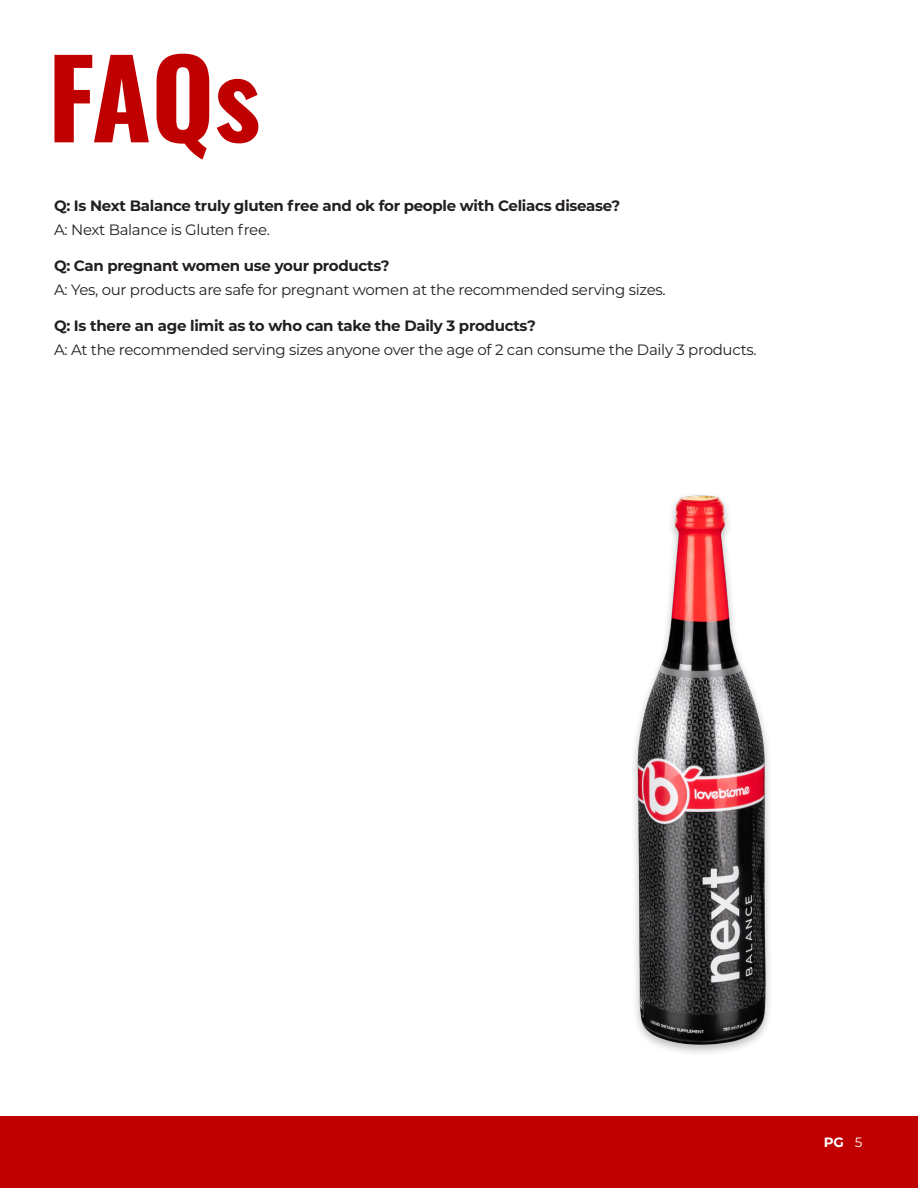
<style>
.page{position:relative;width:918px;height:1188px;background:#fff}
.page>*{position:absolute;margin:0;border:0;box-sizing:border-box;transform-origin:0 0}
.t1{font:700 108px "Oswald";color:#c00000}
.t2{font:15px "Montserrat";letter-spacing:-.02em;color:#231f20}
.t3{font:700 15px "Montserrat";letter-spacing:-.02em;color:#231f20}
.t4{font:700 13.5px "Montserrat";color:#fff}
.s1{font-weight:400}
</style>
<div class="page">
<div style="left:0;top:1117px;width:918px;height:71px;background:#c00000"></div>
<img style="left:634px;top:495px;width:136px;height:558px">
<p class="t1" style="left:48px;top:2px;width:214px">FAQs</p>
<p class="t3" style="left:54px;top:195px;width:568px">Q: Is Next Balance truly gluten free and ok for people with Celiacs disease?</p>
<p class="t2" style="left:54px;top:219px;width:217px">A: Next Balance is Gluten free.</p>
<p class="t3" style="left:54px;top:255px;width:337px">Q: Can pregnant women use your products?</p>
<p class="t2" style="left:54px;top:279px;width:613px">A: Yes, our products are safe for pregnant women at the recommended serving sizes.</p>
<p class="t3" style="left:54px;top:315px;width:483px">Q: Is there an age limit as to who can take the Daily 3 products?</p>
<p class="t2" style="left:54px;top:339px;width:704px">A: At the recommended serving sizes anyone over the age of 2 can consume the Daily 3 products.</p>
<p class="t4" style="left:824px;top:1133px;width:40px">PG <span class="s1">5</span></p>
</div>
